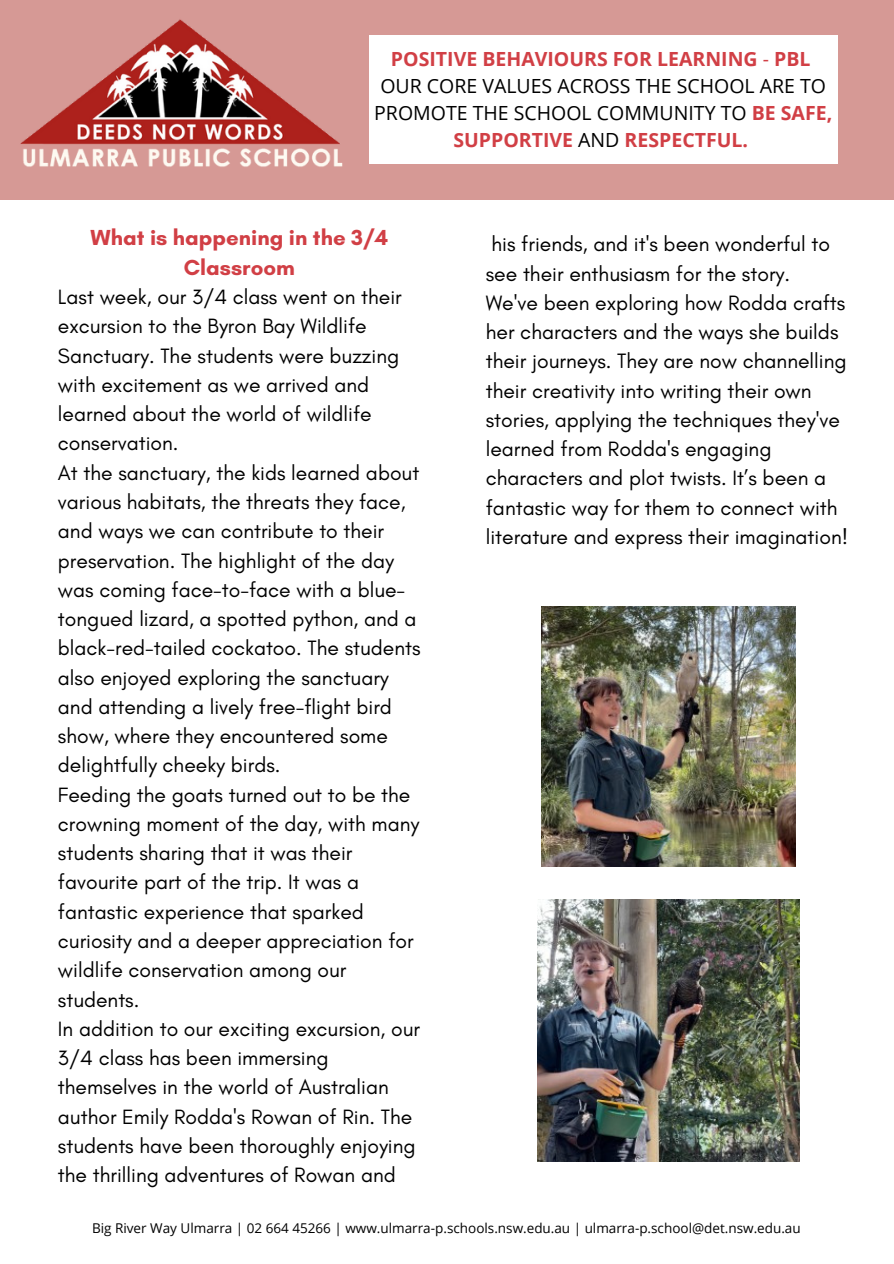
<style>
.page{position:relative;width:894px;height:1264px;background:#fff}
.page>*{position:absolute;margin:0;border:0;box-sizing:border-box;transform-origin:0 0}
.t1{font:700 22.2px/30.3px "Glacial Indifference";color:#d13f45;text-align:center}
.t2{font:21.15px/29.2px "Glacial Indifference";color:#000}
.t3{font:19.5px/27px "Open Sans";color:#000;text-align:center}
.t4{font:13.5px "Open Sans";color:#000}
.s1{font-weight:700;color:#d13f45}
.s2{color:#d13f45}
</style>
<div class="page">
<div style="left:0;top:0;width:893px;height:199px;background:#d69995"></div>
<div style="left:369px;top:36px;width:468px;height:128px;background:#fff"></div>
<img style="left:0;top:19px;width:402px;height:181px">
<img style="left:541px;top:607px;width:253px;height:259px">
<img style="left:537px;top:899px;width:262px;height:262px">
<p class="t3" style="left:374px;top:45px;width:459px"><span class="s1">POSITIVE BEHAVIOURS FOR LEARNING</span> <span class="s2">-</span> <span class="s1">PBL </span>OUR CORE VALUES ACROSS THE SCHOOL ARE TO PROMOTE THE SCHOOL COMMUNITY TO <span class="s1">BE SAFE, SUPPORTIVE</span> AND <span class="s1">RESPECTFUL.</span></p>
<p class="t1" style="left:90px;top:221px;width:299px">What is happening in the 3/4<br>Classroom</p>
<p class="t2" style="left:58px;top:282px;width:364px">Last week, our 3/4 class went on their excursion to the Byron Bay Wildlife Sanctuary. The students were buzzing with excitement as we arrived and learned about the world of wildlife conservation.<br>At the sanctuary, the kids learned about various habitats, the threats they face, and ways we can contribute to their preservation. The highlight of the day was coming face-to-face with a blue&shy;tongued lizard, a spotted python, and a black-red-tailed cockatoo. The students also enjoyed exploring the sanctuary and attending a lively free-flight bird show, where they encountered some delightfully cheeky birds.<br>Feeding the goats turned out to be the crowning moment of the day, with many students sharing that it was their favourite part of the trip. It was a fantastic experience that sparked curiosity and a deeper appreciation for wildlife conservation among our students.<br>In addition to our exciting excursion, our 3/4 class has been immersing themselves in the world of Australian author Emily Rodda's Rowan of Rin. The students have been thoroughly enjoying the thrilling adventures of Rowan and</p>
<p class="t4" style="left:92px;top:1218px;width:710px">Big River Way Ulmarra | 02 664 45266 | www.ulmarra-p.schools.nsw.edu.au | ulmarra-p.school@det.nsw.edu.au</p>
<p class="t2" style="left:485px;top:229px;width:364px">his friends, and it's been wonderful to see their enthusiasm for the story.<br>We've been exploring how Rodda crafts her characters and the ways she builds their journeys. They are now channelling their creativity into writing their own stories, applying the techniques they've learned from Rodda's engaging characters and plot twists. It’s been a fantastic way for them to connect with literature and express their imagination!</p>
</div>
